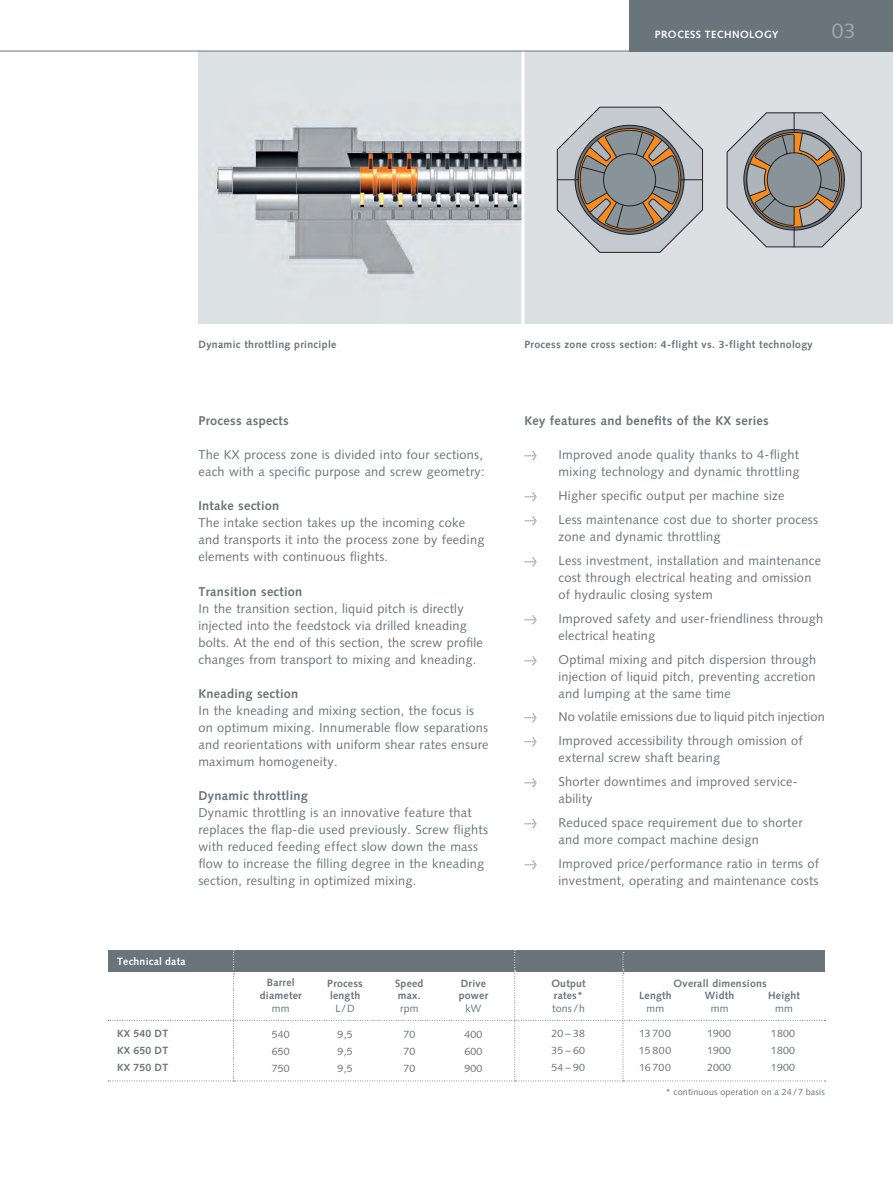
<style>
.page{position:relative;width:893px;height:1191px;background:#fff}
.page>*{position:absolute;margin:0;border:0;box-sizing:border-box;transform-origin:0 0}
.t1{font:21px "Syntax";color:#9ea6ae}
.Grundtext{font:12.75px/17px "Syntax";letter-spacing:.02em;color:#6a747b}
.Grundtext-2{font:700 12.75px "Syntax";letter-spacing:.02em;color:#6a747b}
.Zwischentitel{font:10.5px "Syntax";letter-spacing:.02em;color:#6a747b}
.zwischentitelNEU{font:700 10.5px "Syntax";letter-spacing:.03em;color:#6a747b}
.Zwischentitel-2{font:700 10.5px/12.8px "Syntax";letter-spacing:.02em;color:#6a747b}
.Rubrik{font:700 10.5px "Syntax";letter-spacing:.04em;color:#fff}
.Zwischentitel-3{font:700 10.5px "Syntax";letter-spacing:.02em;color:#fff}
.Zwischentitel-4{font:9px "Syntax";letter-spacing:.02em;color:#6a747b}
.s1{font-family:"Meta Plus";font-size:10.5px}
</style>
<div class="page">
<div style="left:524px;top:52px;width:369px;height:271px;background:#dde0e2"></div>
<svg style="left:557px;top:107px;width:305px;height:146px;background:#afafae"></svg>
<svg style="left:198px;top:52px;width:323px;height:271px;background:#c4c7c9"></svg>
<div style="left:629px;top:0;width:264px;height:51px;background:#6a747b"></div>
<svg style="left:108px;top:950px;width:718px;height:131px"></svg>
<hr style="left:0;top:51px;width:893px;height:1px;background:#6a747b">
<p class="Rubrik" style="left:655px;top:29px;width:125px">PROCESS TECHNOLOGY</p>
<p class="t1" style="left:832px;top:18px;width:25px">03</p>
<p class="zwischentitelNEU" style="left:198px;top:338px;width:140px">Dynamic throttling principle</p>
<p class="zwischentitelNEU" style="left:524px;top:338px;width:290px">Process zone cross section: 4-flight vs. 3-flight technology</p>
<p class="Grundtext-2" style="left:198px;top:414px;width:92px">Process aspects</p>
<p class="Grundtext" style="left:198px;top:446px;width:288px">The KX process zone is divided into four sections, each with a specific purpose and screw geometry:</p>
<p class="Grundtext-2" style="left:198px;top:499px;width:82px">Intake section</p>
<p class="Grundtext" style="left:198px;top:514px;width:287px">The intake section takes up the incoming coke and transports it into the process zone by feeding elements with continuous flights.</p>
<p class="Grundtext-2" style="left:198px;top:584px;width:105px">Transition section</p>
<p class="Grundtext" style="left:198px;top:599px;width:286px">In the transition section, liquid pitch is directly injected into the feedstock via drilled kneading bolts. At the end of this section, the screw profile changes from transport to mixing and kneading.</p>
<p class="Grundtext-2" style="left:198px;top:686px;width:101px">Kneading section</p>
<p class="Grundtext" style="left:198px;top:702px;width:292px">In the kneading and mixing section, the focus is on optimum mixing. Innumerable flow separations and reorientations with uniform shear rates ensure maximum homogeneity.</p>
<p class="Grundtext-2" style="left:198px;top:788px;width:111px">Dynamic throttling</p>
<p class="Grundtext" style="left:198px;top:804px;width:291px">Dynamic throttling is an innovative feature that replaces the flap-die used previously. Screw flights with reduced feeding effect slow down the mass flow to increase the filling degree in the kneading section, resulting in optimized mixing.</p>
<p class="Grundtext-2" style="left:524px;top:414px;width:246px">Key features and benefits of the KX series</p>
<p class="Grundtext" style="left:524px;top:446px;width:276px;text-align:right"><span class="s1">&gt;</span> Improved anode quality thanks to 4-flight mixing technology and dynamic throttling</p>
<p class="Grundtext" style="left:524px;top:487px;width:261px"><span class="s1">&gt;</span> Higher specific output per machine size</p>
<p class="Grundtext" style="left:558px;top:511px;width:261px;text-indent:-34px"><span class="s1">&gt;</span> Less maintenance cost due to shorter process zone and dynamic throttling</p>
<p class="Grundtext" style="left:558px;top:552px;width:264px;text-indent:-34px"><span class="s1">&gt;</span> Less investment, installation and maintenance cost through electrical heating and omission of hydraulic closing system</p>
<p class="Grundtext" style="left:558px;top:610px;width:266px;text-indent:-34px"><span class="s1">&gt;</span> Improved safety and user-friendliness through electrical heating</p>
<p class="Grundtext" style="left:558px;top:650px;width:259px;text-align:justify;text-indent:-34px"><span class="s1">&gt;</span> Optimal mixing and pitch dispersion through injection of liquid pitch, preventing accretion and lumping at the same time</p>
<p class="Grundtext" style="left:524px;top:708px;width:302px"><span class="s1">&gt;</span> No volatile emissions due to liquid pitch injection</p>
<p class="Grundtext" style="left:558px;top:732px;width:246px;text-indent:-34px"><span class="s1">&gt;</span> Improved accessibility through omission of external screw shaft bearing</p>
<p class="Grundtext" style="left:558px;top:773px;width:239px;text-indent:-34px"><span class="s1">&gt;</span> Shorter downtimes and improved service&shy;ability</p>
<p class="Grundtext" style="left:558px;top:814px;width:246px;text-indent:-34px"><span class="s1">&gt;</span> Reduced space requirement due to shorter and more compact machine design</p>
<p class="Grundtext" style="left:524px;top:855px;width:296px;text-align:right"><span class="s1">&gt;</span> Improved price/performance ratio in terms of investment, operating and maintenance costs</p>
<p class="Zwischentitel-3" style="left:117px;top:955px;width:70px">Technical data</p>
<p class="Zwischentitel-2" style="left:117px;top:1027px;width:52px">KX 540 DT</p>
<p class="Zwischentitel-2" style="left:117px;top:1044px;width:52px">KX 650 DT</p>
<p class="Zwischentitel-2" style="left:117px;top:1061px;width:52px">KX 750 DT</p>
<p class="Zwischentitel-2" style="left:267px;top:976px;width:29px">Barrel</p>
<p class="Zwischentitel-2" style="left:260px;top:989px;width:43px">diameter</p>
<p class="Zwischentitel" style="left:272px;top:1002px;width:19px">mm</p>
<p class="Zwischentitel" style="left:272px;top:1027px;width:19px">540</p>
<p class="Zwischentitel" style="left:272px;top:1044px;width:19px">650</p>
<p class="Zwischentitel" style="left:272px;top:1061px;width:19px">750</p>
<p class="Zwischentitel-2" style="left:327px;top:976px;width:37px">Process length</p>
<p class="Zwischentitel" style="left:336px;top:1002px;width:21px">L/D</p>
<p class="Zwischentitel" style="left:338px;top:1027px;width:17px">9,5</p>
<p class="Zwischentitel" style="left:338px;top:1044px;width:17px">9,5</p>
<p class="Zwischentitel" style="left:338px;top:1061px;width:17px">9,5</p>
<p class="Zwischentitel-2" style="left:395px;top:976px;width:30px">Speed max.</p>
<p class="Zwischentitel" style="left:400px;top:1002px;width:20px">rpm</p>
<p class="Zwischentitel" style="left:403px;top:1027px;width:13px">70</p>
<p class="Zwischentitel" style="left:403px;top:1044px;width:13px">70</p>
<p class="Zwischentitel" style="left:403px;top:1061px;width:13px">70</p>
<p class="Zwischentitel-2" style="left:461px;top:976px;width:27px">Drive</p>
<p class="Zwischentitel-2" style="left:459px;top:989px;width:31px">power</p>
<p class="Zwischentitel" style="left:465px;top:1002px;width:17px">kW</p>
<p class="Zwischentitel" style="left:465px;top:1027px;width:19px">400</p>
<p class="Zwischentitel" style="left:465px;top:1044px;width:19px">600</p>
<p class="Zwischentitel" style="left:465px;top:1061px;width:19px">900</p>
<p class="Zwischentitel-2" style="left:551px;top:976px;width:36px">Output</p>
<p class="Zwischentitel-2" style="left:554px;top:989px;width:31px">rates*</p>
<p class="Zwischentitel" style="left:552px;top:1002px;width:34px">tons /h</p>
<p class="Zwischentitel" style="left:552px;top:1027px;width:35px">20 – 38</p>
<p class="Zwischentitel" style="left:552px;top:1044px;width:35px">35 – 60</p>
<p class="Zwischentitel" style="left:552px;top:1061px;width:35px">54 – 90</p>
<p class="zwischentitelNEU" style="left:674px;top:977px;width:95px">Overall dimensions</p>
<p class="Zwischentitel-2" style="left:639px;top:989px;width:34px">Length</p>
<p class="Zwischentitel" style="left:646px;top:1002px;width:19px">mm</p>
<p class="Zwischentitel" style="left:639px;top:1027px;width:33px">13 700</p>
<p class="Zwischentitel" style="left:639px;top:1044px;width:34px">15800</p>
<p class="Zwischentitel" style="left:639px;top:1061px;width:33px">16 700</p>
<p class="Zwischentitel-2" style="left:705px;top:989px;width:31px">Width</p>
<p class="Zwischentitel" style="left:711px;top:1002px;width:19px">mm</p>
<p class="Zwischentitel" style="left:707px;top:1027px;width:25px">1900</p>
<p class="Zwischentitel" style="left:707px;top:1044px;width:25px">1900</p>
<p class="Zwischentitel" style="left:707px;top:1061px;width:25px">2000</p>
<p class="Zwischentitel-2" style="left:768px;top:989px;width:33px">Height</p>
<p class="Zwischentitel" style="left:775px;top:1002px;width:19px">mm</p>
<p class="Zwischentitel" style="left:771px;top:1027px;width:25px">1800</p>
<p class="Zwischentitel" style="left:771px;top:1044px;width:25px">1800</p>
<p class="Zwischentitel" style="left:771px;top:1061px;width:25px">1900</p>
<p class="Zwischentitel-4" style="left:666px;top:1087px;width:161px">* continuous operation on a 24 /7 basis</p>
</div>
